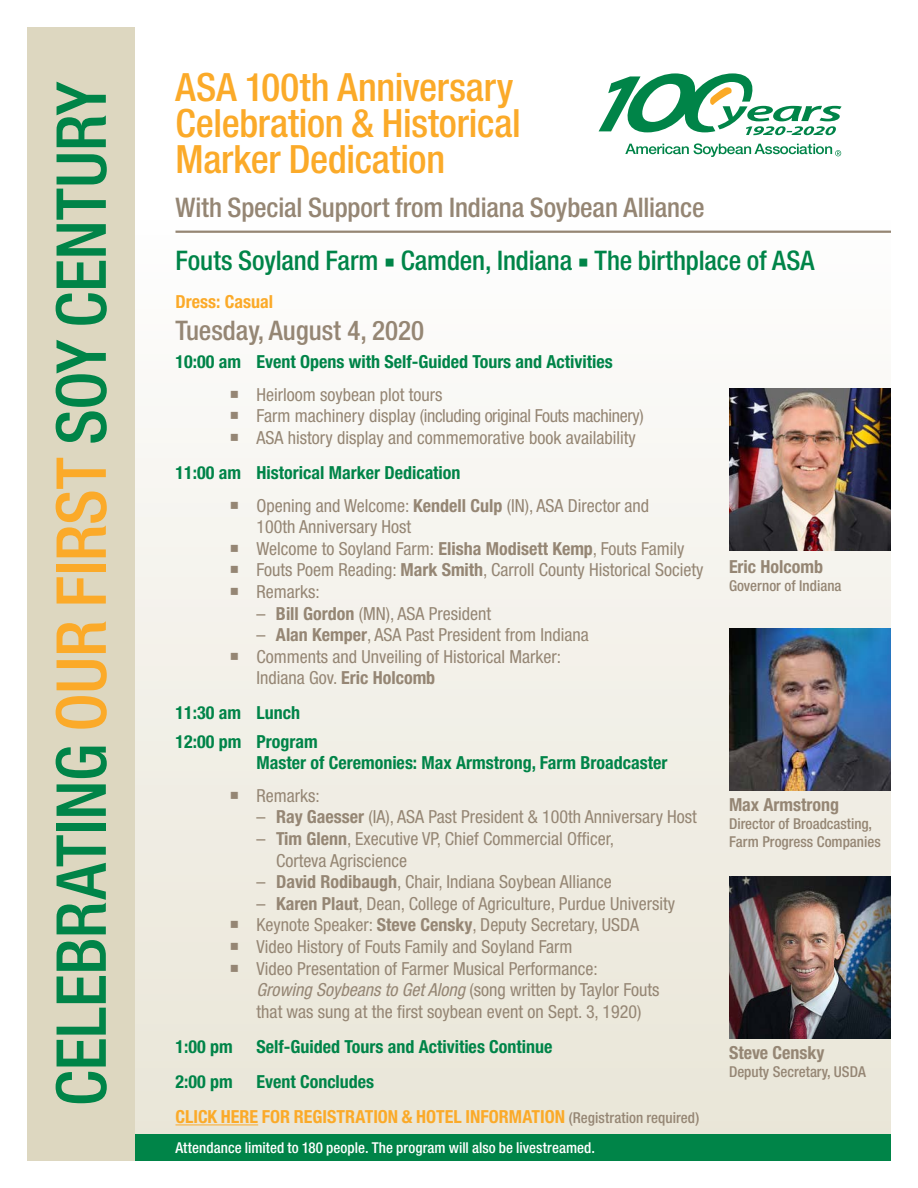
<style>
.page{position:relative;width:918px;height:1188px;background:#fff}
.page>*{position:absolute;margin:0;border:0;box-sizing:border-box;transform-origin:0 0}
.t1{font:500 condensed 69px "Helvetica Neue LT Std";letter-spacing:-.005em;color:#008448}
.t2{font:500 condensed 39px/36px "Helvetica Neue LT Std";letter-spacing:-.005em;color:#fbaa29}
.t3{font:500 condensed 27px/52.7px "Helvetica Neue LT Std";letter-spacing:-.005em;color:#008448}
.t4{font:500 condensed 27px "Helvetica Neue LT Std";color:#958674}
.t5{font:condensed 18px/21.6px "Helvetica Neue";color:#958674}
.t6{font:700 condensed 18px/28.3px "Helvetica Neue";color:#008448}
.t7{font:700 condensed 18px "Helvetica Neue LT Std";color:#fbaa29}
.t8{font:condensed 18px "Helvetica Neue";letter-spacing:-.02em;color:#958674}
.t9{font:700 condensed 18px "Helvetica Neue";color:#958674}
.t10{font:700 condensed 18px "Helvetica Neue";color:#fbaa29}
.t11{font:500 condensed 15px/18px "Helvetica Neue";color:#958674}
.t12{font:500 condensed 15px "Helvetica Neue LT Std";letter-spacing:.005em;color:#fff}
.s1{color:#fbaa29}
.s2{color:#958674}
.s3{font-weight:700;color:#008448}
.s4{font-weight:700}
.s5{font-style:italic}
.s6{font-weight:500;font-size:15px;color:#958674}
</style>
<div class="page">
<div style="left:27px;top:212px;width:864px;height:949px;background:linear-gradient(to bottom,#fdfdfd,#e8e4d6)"></div>
<svg style="left:599px;top:73px;width:243px;height:84px"></svg>
<div style="left:27px;top:27px;width:108px;height:1134px;background:#ddd7c0"></div>
<hr style="left:176px;top:231px;width:715px;height:2px;background:#958674">
<hr style="left:176px;top:1124px;width:82px;height:1px;background:#fbaa29">
<img style="left:729px;top:389px;width:162px;height:162px">
<img style="left:729px;top:877px;width:162px;height:162px">
<img style="left:729px;top:628px;width:162px;height:162px">
<div style="left:135px;top:1134px;width:756px;height:27px;background:#008448"></div>
<h1 class="t1" style="left:40px;top:1106px;width:1026px;rotate:-90deg">CELEBRATING <span class="s1">OUR FIRST</span> SOY CENTURY</h1>
<h2 class="t2" style="left:176px;top:69px;width:347px">ASA 100th Anniversary<br>Celebration &amp; Historical<br>Marker Dedication</h2>
<h3 class="t3" style="left:176px;top:181px;width:641px"><span class="s2">With Special Support from Indiana Soybean Alliance<br></span>Fouts Soyland Farm ○ Camden, Indiana ○ The birthplace of ASA</h3>
<p class="t10" style="left:176px;top:290px;width:99px">Dress: Casual</p>
<h3 class="t4" style="left:176px;top:314px;width:250px">Tuesday, August 4, 2020</h3>
<p class="t6" style="left:176px;top:348px;width:439px">10:00 am Event Opens with Self-Guided Tours and Activities</p>
<p class="t5" style="left:230px;top:384px;width:215px">○ Heirloom soybean plot tours</p>
<p class="t8" style="left:230px;top:406px;width:416px">○ Farm machinery display (including original Fouts machinery)</p>
<p class="t5" style="left:176px;top:420px;width:462px;line-height:35.1px;text-indent:54px">○ ASA history display and commemorative book availability<br><span class="s3">11:00 am Historical Marker Dedication</span></p>
<p class="t5" style="left:256px;top:494px;width:394px;text-indent:-27px">○ Opening and Welcome: <span class="s4">Kendell Culp</span> (IN), ASA Director and<br>100th Anniversary Host</p>
<p class="t5" style="left:230px;top:537px;width:457px">○ Welcome to Soyland Farm: <span class="s4">Elisha Modisett Kemp</span>, Fouts Family</p>
<p class="t5" style="left:230px;top:559px;width:475px">○ Fouts Poem Reading: <span class="s4">Mark Smith</span>, Carroll County Historical Society</p>
<p class="t5" style="left:230px;top:581px;width:92px">○ Remarks:</p>
<p class="t5" style="left:256px;top:602px;width:236px">– <span class="s4">Bill Gordon</span> (MN), ASA President</p>
<p class="t5" style="left:256px;top:624px;width:334px">– <span class="s4">Alan Kemper</span>, ASA Past President from Indiana</p>
<p class="t5" style="left:256px;top:645px;width:306px;text-indent:-27px">○ Comments and Unveiling of Historical Marker:<br>Indiana Gov. <span class="s4">Eric Holcomb</span></p>
<p class="t6" style="left:176px;top:699px;width:144px">11:30 am Lunch<br>12:00 pm Program</p>
<p class="t6" style="left:256px;top:749px;width:412px">Master of Ceremonies: Max Armstrong, Farm Broadcaster</p>
<p class="t5" style="left:230px;top:785px;width:92px">○ Remarks:</p>
<p class="t5" style="left:256px;top:806px;width:442px">– <span class="s4">Ray Gaesser</span> (IA), ASA Past President &amp; 100th Anniversary Host</p>
<p class="t5" style="left:276px;top:828px;width:340px;text-indent:-20px">– <span class="s4">Tim Glenn</span>, Executive VP, Chief Commercial Officer,<br>Corteva Agriscience</p>
<p class="t5" style="left:256px;top:871px;width:357px">– <span class="s4">David Rodibaugh</span>, Chair, Indiana Soybean Alliance</p>
<p class="t5" style="left:256px;top:893px;width:420px">– <span class="s4">Karen Plaut</span>, Dean, College of Agriculture, Purdue University</p>
<p class="t5" style="left:230px;top:914px;width:411px">○ Keynote Speaker: <span class="s4">Steve Censky</span>, Deputy Secretary, USDA</p>
<p class="t5" style="left:230px;top:936px;width:345px">○ Video History of Fouts Family and Soyland Farm</p>
<p class="t5" style="left:257px;top:957px;width:404px;text-indent:-27px">○ Video Presentation of Farmer Musical Performance:<br><span class="s5">Growing Soybeans to Get Along</span> (song written by Taylor Fouts that was sung at the first soybean event on Sept. 3, 1920)</p>
<p class="t6" style="left:176px;top:1032px;width:59px">1:00 pm</p>
<p class="t6" style="left:257px;top:1032px;width:298px">Self-Guided Tours and Activities Continue</p>
<p class="t6" style="left:176px;top:1067px;width:59px">2:00 pm</p>
<p class="t6" style="left:257px;top:1067px;width:119px">Event Concludes</p>
<p class="t7" style="left:176px;top:1106px;width:525px">CLICK HERE FOR REGISTRATION &amp; HOTEL INFORMATION <span class="s6">(Registration required)</span></p>
<p class="t12" style="left:176px;top:1139px;width:421px">Attendance limited to 180 people. The program will also be livestreamed.</p>
<p class="t9" style="left:729px;top:555px;width:96px">Eric Holcomb</p>
<p class="t11" style="left:729px;top:576px;width:114px">Governor of Indiana</p>
<p class="t9" style="left:729px;top:794px;width:112px">Max Armstrong</p>
<p class="t11" style="left:729px;top:814px;width:153px">Director of Broadcasting,<br>Farm Progress Companies</p>
<p class="t9" style="left:729px;top:1042px;width:97px">Steve Censky</p>
<p class="t11" style="left:729px;top:1062px;width:138px">Deputy Secretary, USDA</p>
</div>
